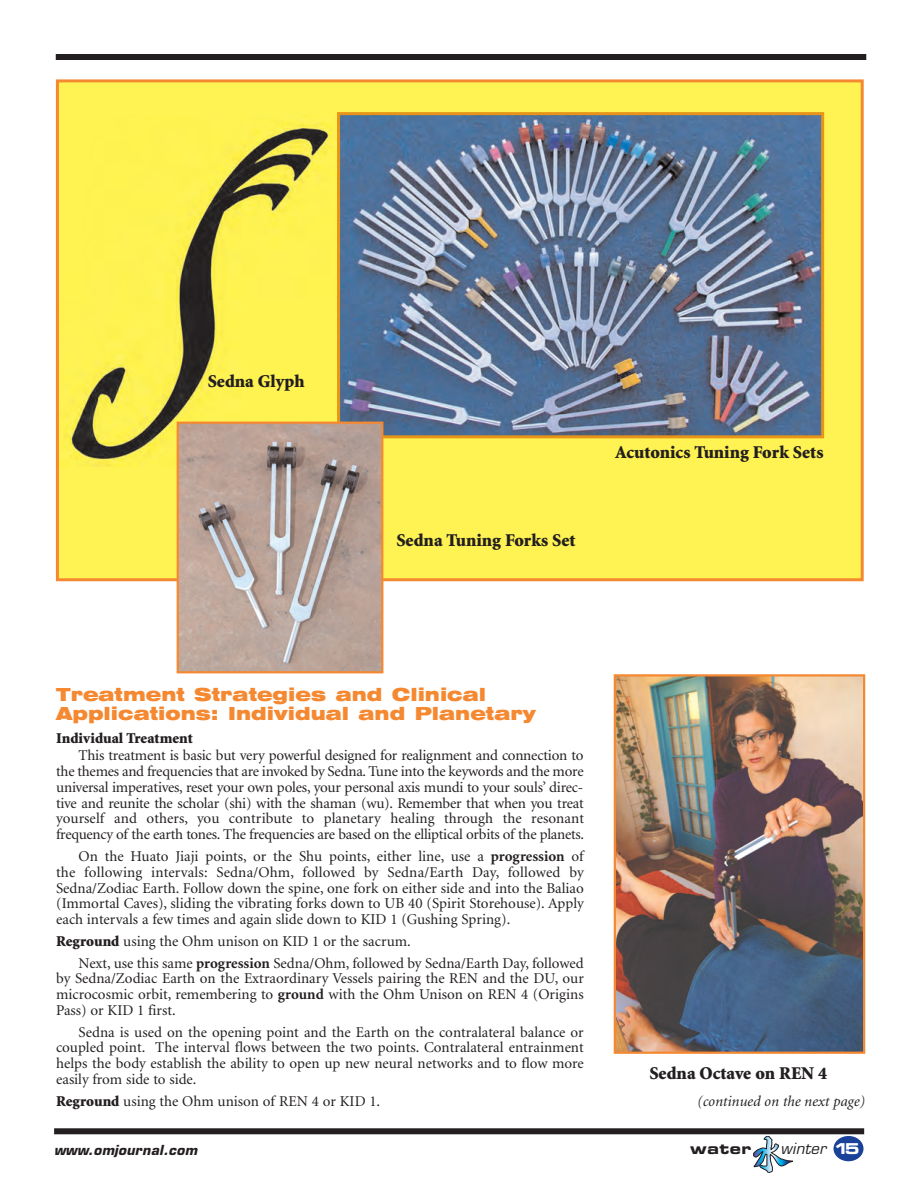
<style>
.page{position:relative;width:918px;height:1188px;background:#fff}
.page>*{position:absolute;margin:0;border:0;box-sizing:border-box;transform-origin:0 0}
.t1{font:900 18px "Minion";color:#231f20}
.t2{font:18px/19.5px "Swiss 721 Black Extended BT";color:#f58932}
.t3{font:15px/15.8px "Minion";color:#231f20;text-align:justify}
.t4{font:italic 15px "Minion";color:#231f20}
.t5{font:900 15px "Minion";color:#231f20}
.t6{font:italic 15px "Eurostile";letter-spacing:.02em;color:#231f20}
.t7{font:15px "Eurostile Bold Extended Two";letter-spacing:.03em;color:#231f20}
.t8{font:italic 700 13.5px "Eurostile";letter-spacing:.02em;color:#231f20}
.s1{font-weight:700}
.s2{font-weight:900}
.s3{font-family:"Eurostile Bold Extended Two";font-style:normal;color:#fff}
</style>
<div class="page">
<div style="left:834px;top:1136px;width:30px;height:25px;background:#1b4299;border-radius:50%"></div>
<div style="left:56px;top:54px;width:810px;height:6px;background:#231f20"></div>
<div style="left:54px;top:1128px;width:810px;height:6px;background:#231f20"></div>
<svg style="left:753px;top:1136px;width:40px;height:37px"></svg>
<img style="left:617px;top:677px;width:245px;height:374px">
<div style="left:614px;top:674px;width:251px;height:380px;border:2px solid #f58932"></div>
<div style="left:57px;top:81px;width:805px;height:499px;background:#fff353"></div>
<img style="left:65px;top:120px;width:272px;height:347px">
<div style="left:56px;top:79px;width:808px;height:502px;border:3px solid #f58932"></div>
<img style="left:341px;top:116px;width:479px;height:318px">
<div style="left:337px;top:112px;width:487px;height:326px;border:3px solid #e89418"></div>
<img style="left:180px;top:425px;width:200px;height:245px">
<div style="left:177px;top:422px;width:206px;height:251px;border:2px solid #f58932"></div>
<p class="t1" style="left:208px;top:374px;width:99px">Sedna Glyph</p>
<p class="t1" style="left:396px;top:533px;width:181px">Sedna Tuning Forks Set</p>
<p class="t1" style="left:615px;top:445px;width:210px">Acutonics Tuning Fork Sets</p>
<p class="t2" style="left:56px;top:685px;width:481px">Treatment Strategies and Clinical<br>Applications: Individual and Planetary</p>
<p class="t5" style="left:56px;top:733px;width:138px">Individual Treatment</p>
<p class="t3" style="left:56px;top:749px;width:529px;text-indent:22px">This treatment is basic but very powerful designed for realignment and connection to the themes and frequencies that are invoked by Sedna. Tune into the keywords and the more universal imperatives, reset your own poles, your personal axis mundi to your souls’ direc&shy;tive and reunite the scholar (shi) with the shaman (wu). Remember that when you treat yourself and others, you contribute to planetary healing through the resonant frequency of the earth tones. The frequencies are based on the elliptical orbits of the planets.</p>
<p class="t3" style="left:56px;top:850px;width:529px;text-indent:22px">On the Huato Jiaji points, or the Shu points, either line, use a <span class="s1">progression</span> of the following intervals: Sedna/Ohm, followed by Sedna/Earth Day, followed by Sedna/Zodiac Earth. Follow down the spine, one fork on either side and into the Baliao (Immortal Caves), sliding the vibrating forks down to UB 40 (Spirit Storehouse). Apply each intervals a few times and again slide down to KID 1 (Gushing Spring).</p>
<p class="t3" style="left:79px;top:931px;width:507px;line-height:21.8px;text-indent:-22px"><span class="s2">Reground</span> using the Ohm unison on KID 1 or the sacrum.<br>Next, use this same <span class="s1">progression</span> Sedna/Ohm, followed by Sedna/Earth Day, followed</p>
<p class="t3" style="left:56px;top:972px;width:529px">by Sedna/Zodiac Earth on the Extraordinary Vessels pairing the REN and the DU, our microcosmic orbit, remembering to <span class="s1">ground</span> with the Ohm Unison on REN 4 (Origins Pass) or KID 1 first.</p>
<p class="t3" style="left:56px;top:1025px;width:529px;text-indent:22px">Sedna is used on the opening point and the Earth on the contralateral balance or coupled point. The interval flows between the two points. Contralateral entrainment helps the body establish the ability to open up new neural networks and to flow more easily from side to side.</p>
<p class="t3" style="left:56px;top:1094px;width:326px"><span class="s2">Reground</span> using the Ohm unison of REN 4 or KID 1.</p>
<p class="t1" style="left:649px;top:1066px;width:179px">Sedna Octave on REN 4</p>
<p class="t4" style="left:697px;top:1095px;width:169px">(continued on the next page)</p>
<p class="t8" style="left:54px;top:1145px;width:145px">www.omjournal.com</p>
<p class="t7" style="left:690px;top:1143px;width:63px">water</p>
<p class="t6" style="left:781px;top:1143px;width:80px">winter <span class="s3">15</span></p>
</div>
